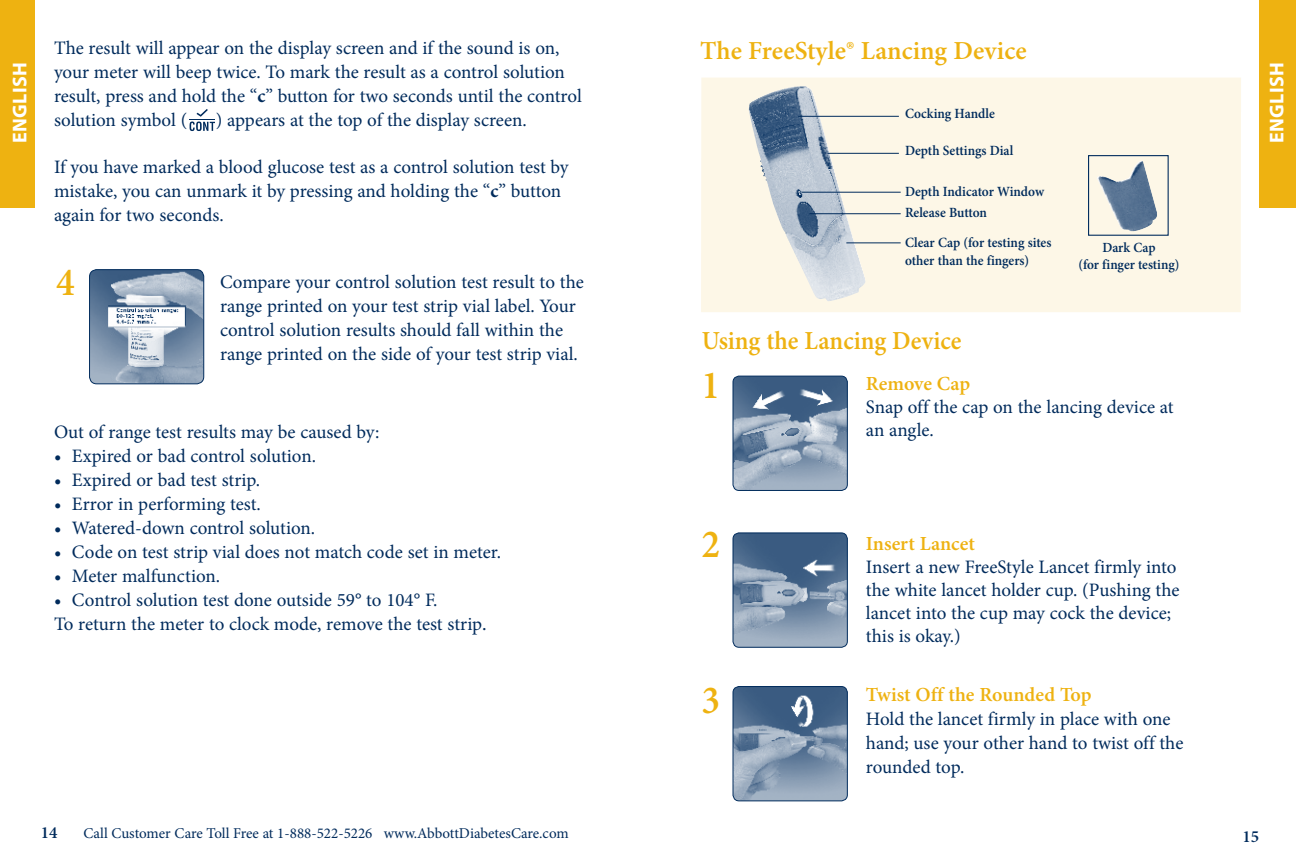
<style>
.page{position:relative;width:1296px;height:864px;background:#fff}
.page>*{position:absolute;margin:0;border:0;box-sizing:border-box;transform-origin:0 0}
.t1{font:600 40px "Minion Pro";color:#eeb211;scale:.95 1}
.t2{font:600 26px "Minion Pro";color:#eeb211}
.t3{font:600 26px "Minion Pro";color:#eeb211;scale:.95 1}
.t4{font:600 20px "Minion Pro";color:#eeb211}
.t5{font:700 20px "Myriad Pro";letter-spacing:.02em;color:#fff}
.t6{font:19px/24px "Minion Pro";letter-spacing:-.005em;color:#002b5c}
.t7{font:600 17px "Minion Pro";color:#002b5c}
.t8{font:15px "Minion Pro";color:#002b5c}
.t9{font:600 14px/16.8px "Minion Pro";color:#002b5c;scale:.95 1}
.s1{font-weight:700}
.s2{font-size:20px}
</style>
<div class="page">
<div style="left:0;top:0;width:35px;height:208px;background:#eeb211"></div>
<div style="left:1259px;top:0;width:37px;height:208px;background:#eeb211"></div>
<img style="left:90px;top:270px;width:114px;height:114px;border-radius:7px">
<div style="left:89px;top:269px;width:115px;height:115px;border:1px solid #002b5c;border-radius:7px"></div>
<div style="left:701px;top:78px;width:540px;height:234px;background:#fdf7e7"></div>
<img style="left:749px;top:86px;width:116px;height:215px">
<svg style="left:798px;top:191px;width:3px;height:4px"></svg>
<hr style="left:798px;top:116px;width:101px;height:1px;background:#002b5c">
<hr style="left:827px;top:153px;width:72px;height:1px;background:#002b5c">
<hr style="left:802px;top:192px;width:99px;height:1px;background:#002b5c">
<hr style="left:809px;top:213px;width:92px;height:1px;background:#002b5c">
<hr style="left:846px;top:242px;width:55px;height:1px;background:#002b5c">
<div style="left:1088px;top:155px;width:81px;height:81px;border:1px solid #002b5c"></div>
<img style="left:1097px;top:161px;width:60px;height:71px">
<img style="left:733px;top:376px;width:114px;height:114px;border-radius:6px">
<div style="left:733px;top:376px;width:115px;height:115px;border:1px solid #002b5c;border-radius:6px"></div>
<img style="left:733px;top:533px;width:114px;height:114px;border-radius:6px">
<div style="left:733px;top:533px;width:115px;height:115px;border:1px solid #002b5c;border-radius:6px"></div>
<img style="left:733px;top:687px;width:114px;height:114px;border-radius:6px">
<div style="left:733px;top:686px;width:115px;height:115px;border:1px solid #002b5c;border-radius:6px"></div>
<svg style="left:190px;top:109px;width:25px;height:22px"></svg>
<p class="t5" style="left:7px;top:143px;width:83px;rotate:-90deg">ENGLISH</p>
<p class="t6" style="left:54px;top:36px;width:529px">The result will appear on the display screen and if the sound is on, your meter will beep twice. To mark the result as a control solution result, press and hold the “<span class="s1">c</span>” button for two seconds until the control solution symbol (</p>
<p class="t6" style="left:216px;top:108px;width:313px">) appears at the top of the display screen.</p>
<p class="t6" style="left:54px;top:155px;width:516px">If you have marked a blood glucose test as a control solution test by mistake, you can unmark it by pressing and holding the “<span class="s1">c</span>” button again for two seconds.</p>
<h1 class="t1" style="left:56px;top:258px;width:20px">4</h1>
<p class="t6" style="left:220px;top:270px;width:365px">Compare your control solution test result to the range printed on your test strip vial label. Your control solution results should fall within the range printed on the side of your test strip vial.</p>
<p class="t6" style="left:54px;top:420px;width:327px">Out of range test results may be caused by:</p>
<p class="t6" style="left:54px;top:444px;width:264px">• Expired or bad control solution.</p>
<p class="t6" style="left:54px;top:468px;width:208px">• Expired or bad test strip.</p>
<p class="t6" style="left:54px;top:492px;width:208px">• Error in performing test.</p>
<p class="t6" style="left:54px;top:516px;width:263px">• Watered-down control solution.</p>
<p class="t6" style="left:54px;top:540px;width:449px">• Code on test strip vial does not match code set in meter.</p>
<p class="t6" style="left:54px;top:564px;width:168px">• Meter malfunction.</p>
<p class="t6" style="left:54px;top:588px;width:434px">• Control solution test done outside 59° to 104° F.<br>To return the meter to clock mode, remove the test strip<span class="s2">.</span></p>
<p class="t7" style="left:41px;top:822px;width:18px">14</p>
<p class="t8" style="left:83px;top:823px;width:487px">Call Customer Care Toll Free at 1-888-522-5226 www.AbbottDiabetesCare.com</p>
<h2 class="t2" style="left:700px;top:35px;width:328px">The FreeStyle® Lancing Device</h2>
<p class="t9" style="left:905px;top:106px;width:96px">Cocking Handle</p>
<p class="t9" style="left:905px;top:143px;width:116px">Depth Settings Dial</p>
<p class="t9" style="left:905px;top:181px;width:148px;line-height:21.2px">Depth Indicator Window<br>Release Button</p>
<p class="t9" style="left:905px;top:235px;width:156px;line-height:17.6px">Clear Cap (for testing sites other than the fingers)</p>
<p class="t9" style="left:1078px;top:240px;width:108px;text-align:center">Dark Cap<br>(for finger testing)</p>
<h2 class="t3" style="left:702px;top:326px;width:275px">Using the Lancing Device</h2>
<h1 class="t1" style="left:701px;top:362px;width:21px">1</h1>
<p class="t4" style="left:866px;top:372px;width:106px">Remove Cap</p>
<p class="t6" style="left:866px;top:396px;width:309px;line-height:22.8px">Snap off the cap on the lancing device at an angle.</p>
<h1 class="t1" style="left:702px;top:521px;width:19px">2</h1>
<h1 class="t1" style="left:702px;top:676px;width:18px">3</h1>
<p class="t4" style="left:866px;top:532px;width:111px">Insert Lancet</p>
<p class="t6" style="left:866px;top:556px;width:315px;line-height:22.8px">Insert a new FreeStyle Lancet firmly into the white lancet holder cup. (Pushing the lancet into the cup may cock the device; this is okay.)</p>
<p class="t4" style="left:866px;top:682px;width:227px">Twist Off the Rounded Top</p>
<p class="t6" style="left:866px;top:707px;width:319px">Hold the lancet firmly in place with one hand; use your other hand to twist off the rounded top.</p>
<p class="t5" style="left:1264px;top:143px;width:83px;rotate:-90deg">ENGLISH</p>
<p class="t7" style="left:1242px;top:826px;width:17px">15</p>
</div>
